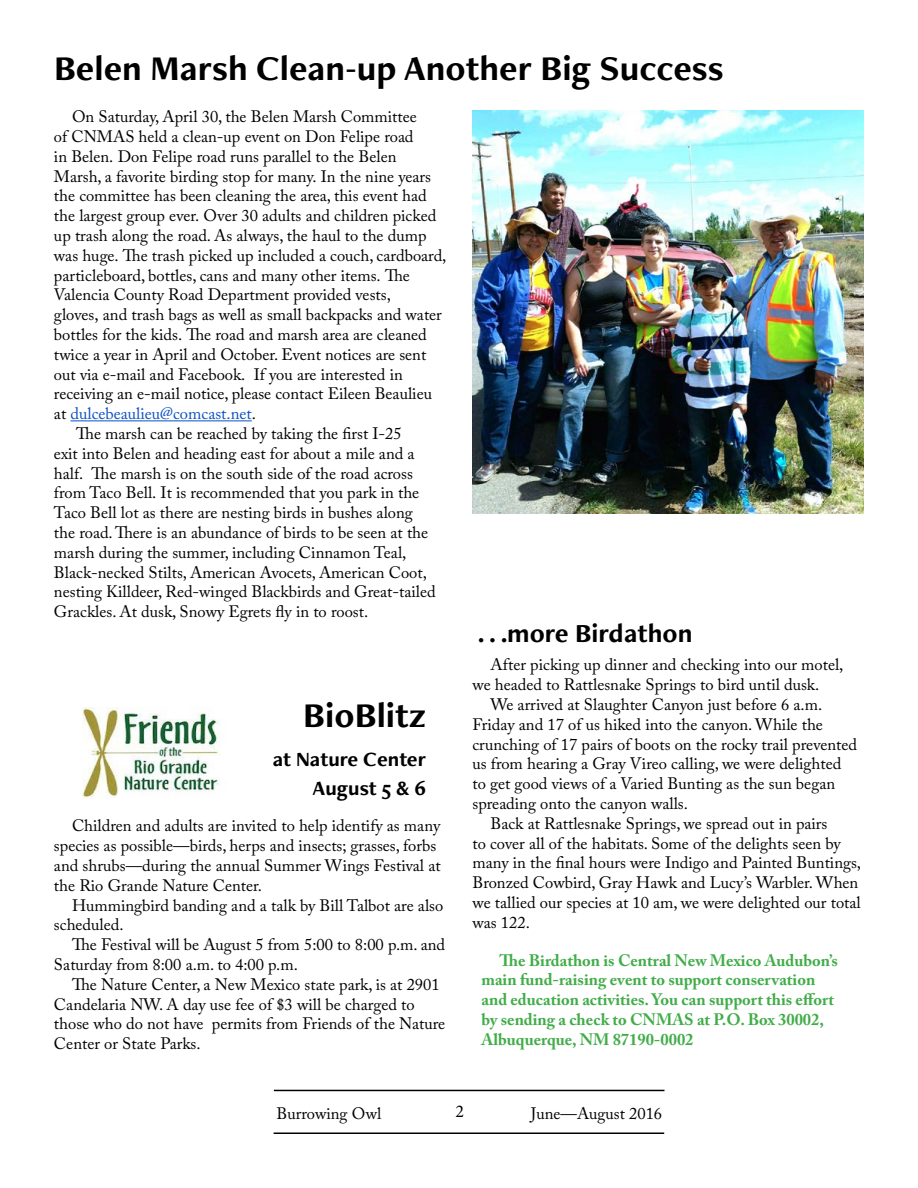
<style>
.page{position:relative;width:918px;height:1188px;background:#fff}
.page>*{position:absolute;margin:0;border:0;box-sizing:border-box;transform-origin:0 0}
.t1{font:700 36px "Freight Neo Pro";color:#000}
.t2{font:700 27px "Freight Neo Pro";color:#000}
.t3{font:700 21px/29.7px "Freight Neo Pro";color:#000;text-align:right}
.t4{font:18px "Minion Pro";color:#000}
.t5{font:16.5px/19.8px "Adobe Caslon Pro";color:#000}
.t6{font:700 16.5px/19.8px "Adobe Caslon Pro";color:#41ad49}
.t7{font:16.5px "Adobe Caslon Pro";color:#0950c4}
.s1{color:#000}
</style>
<div class="page">
<hr style="left:274px;top:1132px;width:390px;height:2px;background:#000">
<hr style="left:274px;top:1090px;width:390px;height:1px;background:#000">
<img style="left:82px;top:707px;width:138px;height:92px">
<hr style="left:70px;top:420px;width:182px;height:1px;background:#0950c4">
<img style="left:472px;top:110px;width:392px;height:404px">
<h1 class="t1" style="left:54px;top:43px;width:672px">Belen Marsh Clean-up Another Big Success</h1>
<p class="t5" style="left:72px;top:107px;width:346px">On Saturday, April 30, the Belen Marsh Committee</p>
<p class="t5" style="left:54px;top:126px;width:361px">of CNMAS held a clean-up event on Don Felipe road</p>
<p class="t5" style="left:54px;top:146px;width:344px">in Belen. Don Felipe road runs parallel to the Belen</p>
<p class="t5" style="left:54px;top:166px;width:379px">Marsh, a favorite birding stop for many. In the nine years</p>
<p class="t5" style="left:54px;top:186px;width:374px">the committee has been cleaning the area, this event had</p>
<p class="t5" style="left:54px;top:206px;width:384px">the largest group ever. Over 30 adults and children picked</p>
<p class="t5" style="left:54px;top:225px;width:374px">up trash along the road. As always, the haul to the dump</p>
<p class="t5" style="left:54px;top:245px;width:394px">was huge. The trash picked up included a couch, cardboard,</p>
<p class="t5" style="left:54px;top:265px;width:357px">particleboard, bottles, cans and many other items. The</p>
<p class="t5" style="left:54px;top:285px;width:338px">Valencia County Road Department provided vests,</p>
<p class="t5" style="left:54px;top:305px;width:389px">gloves, and trash bags as well as small backpacks and water</p>
<p class="t5" style="left:54px;top:324px;width:374px">bottles for the kids. The road and marsh area are cleaned</p>
<p class="t5" style="left:54px;top:344px;width:374px">twice a year in April and October. Event notices are sent</p>
<p class="t5" style="left:54px;top:364px;width:350px">out via e-mail and Facebook. If you are interested in</p>
<p class="t5" style="left:54px;top:384px;width:380px">receiving an e-mail notice, please contact Eileen Beaulieu</p>
<p class="t7" style="left:54px;top:404px;width:203px"><span class="s1">at</span> dulcebeaulieu@comcast.net<span class="s1">.</span></p>
<p class="t5" style="left:76px;top:423px;width:327px">The marsh can be reached by taking the first I-25</p>
<p class="t5" style="left:54px;top:443px;width:362px">exit into Belen and heading east for about a mile and a</p>
<p class="t5" style="left:54px;top:463px;width:360px">half. The marsh is on the south side of the road across</p>
<p class="t5" style="left:54px;top:483px;width:367px">from Taco Bell. It is recommended that you park in the</p>
<p class="t5" style="left:54px;top:503px;width:360px">Taco Bell lot as there are nesting birds in bushes along</p>
<p class="t5" style="left:54px;top:522px;width:376px">the road. There is an abundance of birds to be seen at the</p>
<p class="t5" style="left:54px;top:542px;width:354px">marsh during the summer, including Cinnamon Teal,</p>
<p class="t5" style="left:54px;top:562px;width:374px">Black-necked Stilts, American Avocets, American Coot,</p>
<p class="t5" style="left:54px;top:582px;width:383px">nesting Killdeer, Red-winged Blackbirds and Great-tailed</p>
<p class="t5" style="left:54px;top:602px;width:316px">Grackles. At dusk, Snowy Egrets fly in to roost.</p>
<h1 class="t1" style="left:303px;top:691px;width:124px">BioBlitz</h1>
<p class="t3" style="left:273px;top:743px;width:155px">at Nature Center<br>August 5 &amp; 6</p>
<p class="t5" style="left:54px;top:816px;width:388px;text-indent:18px">Children and adults are invited to help identify as many species as possible—birds, herps and insects; grasses, forbs and shrubs—during the annual Summer Wings Festival at the Rio Grande Nature Center.</p>
<p class="t5" style="left:54px;top:895px;width:391px;text-indent:18px">Hummingbird banding and a talk by Bill Talbot are also scheduled.</p>
<p class="t5" style="left:54px;top:935px;width:393px;text-indent:18px">The Festival will be August 5 from 5:00 to 8:00 p.m. and<br>Saturday from 8:00 a.m. to 4:00 p.m.</p>
<p class="t5" style="left:54px;top:974px;width:393px;text-indent:18px">The Nature Center, a New Mexico state park, is at 2901<br>Candelaria NW. A day use fee of $3 will be charged to those who do not have permits from Friends of the Nature Center or State Parks.</p>
<h2 class="t2" style="left:478px;top:615px;width:216px">. . .more Birdathon</h2>
<p class="t5" style="left:472px;top:655px;width:372px;text-indent:18px">After picking up dinner and checking into our motel, we headed to Rattlesnake Springs to bird until dusk.</p>
<p class="t5" style="left:490px;top:695px;width:333px">We arrived at Slaughter Canyon just before 6 a.m.</p>
<p class="t5" style="left:472px;top:714px;width:352px">Friday and 17 of us hiked into the canyon. While the</p>
<p class="t5" style="left:472px;top:734px;width:386px">crunching of 17 pairs of boots on the rocky trail prevented</p>
<p class="t5" style="left:472px;top:754px;width:370px">us from hearing a Gray Vireo calling, we were delighted</p>
<p class="t5" style="left:472px;top:774px;width:364px">to get good views of a Varied Bunting as the sun began</p>
<p class="t5" style="left:472px;top:794px;width:217px">spreading onto the canyon walls.</p>
<p class="t5" style="left:490px;top:813px;width:338px">Back at Rattlesnake Springs, we spread out in pairs</p>
<p class="t5" style="left:472px;top:833px;width:370px">to cover all of the habitats. Some of the delights seen by</p>
<p class="t5" style="left:472px;top:853px;width:390px">many in the final hours were Indigo and Painted Buntings,</p>
<p class="t5" style="left:472px;top:873px;width:387px">Bronzed Cowbird, Gray Hawk and Lucy’s Warbler. When</p>
<p class="t5" style="left:472px;top:893px;width:390px">we tallied our species at 10 am, we were delighted our total</p>
<p class="t5" style="left:472px;top:912px;width:59px">was 122.</p>
<p class="t6" style="left:481px;top:950px;width:358px;text-indent:18px">The Birdathon is Central New Mexico Audubon’s main fund-raising event to support conservation and education activities. You can support this effort by sending a check to CNMAS at P.O. Box 30002, Albuquerque, NM 87190-0002</p>
<p class="t5" style="left:277px;top:1103px;width:106px">Burrowing Owl</p>
<p class="t4" style="left:456px;top:1099px;width:10px">2</p>
<p class="t5" style="left:531px;top:1103px;width:133px">June—August 2016</p>
</div>
